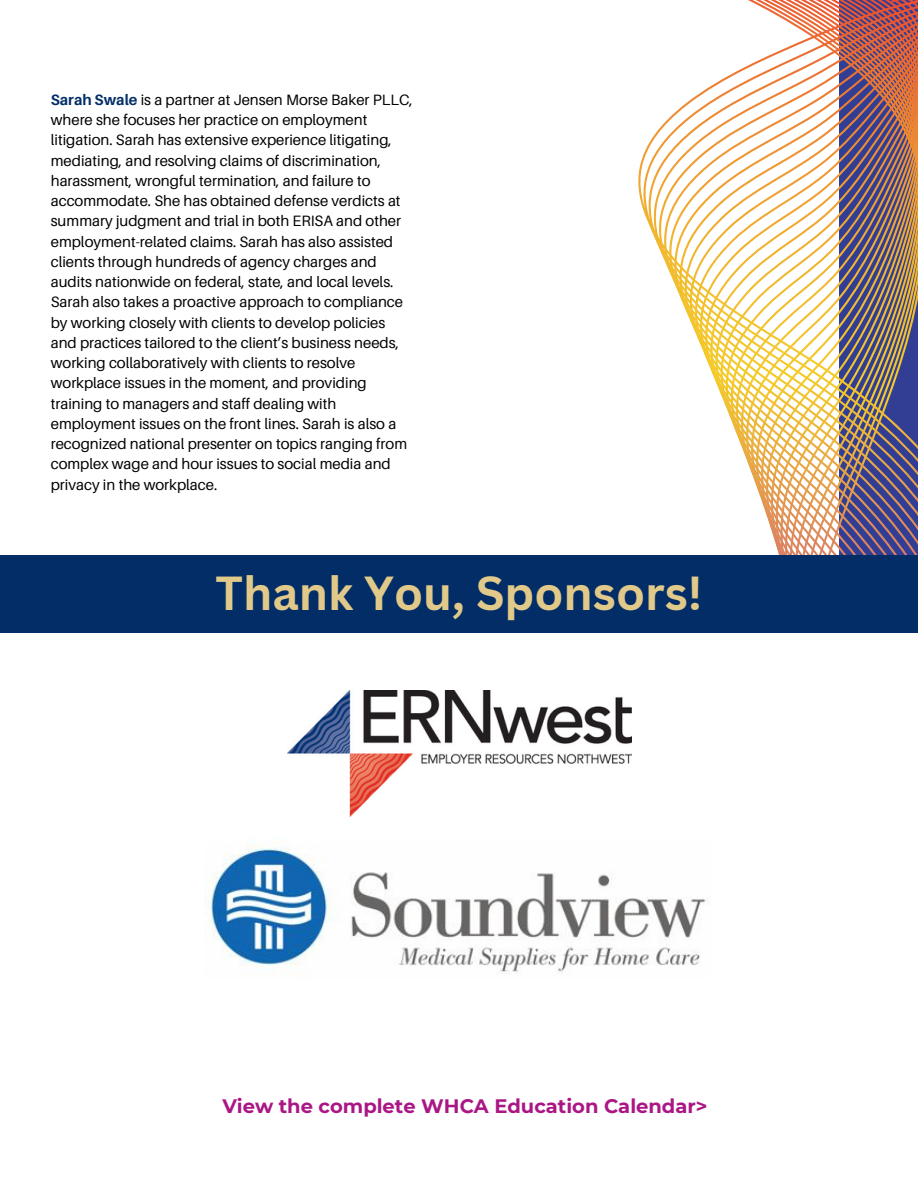
<style>
.page{position:relative;width:918px;height:1188px;background:#fff}
.page>*{position:absolute;margin:0;border:0;box-sizing:border-box;transform-origin:0 0}
.t1{font:700 46.5px "Canva Sans";color:#e1c98a}
.t2{font:700 19.5px "Montserrat";color:#ab1685}
.t3{font:15px/20.2px "Aileron";color:#000}
.s1{font-weight:700;color:#022d66}
</style>
<div class="page">
<svg style="left:638px;top:0;width:280px;height:555px"></svg>
<div style="left:0;top:555px;width:918px;height:78px;background:#022d66"></div>
<img style="left:287px;top:691px;width:344px;height:126px">
<img style="left:208px;top:845px;width:498px;height:128px">
<p class="t3" style="left:51px;top:89px;width:364px"><span class="s1">Sarah Swale</span> is a partner at Jensen Morse Baker PLLC, where she focuses her practice on employment litigation. Sarah has extensive experience litigating, mediating, and resolving claims of discrimination, harassment, wrongful termination, and failure to accommodate. She has obtained defense verdicts at summary judgment and trial in both ERISA and other employment-related claims. Sarah has also assisted clients through hundreds of agency charges and audits nationwide on federal, state, and local levels.<br>Sarah also takes a proactive approach to compliance by working closely with clients to develop policies and practices tailored to the client’s business needs, working collaboratively with clients to resolve workplace issues in the moment, and providing training to managers and staff dealing with employment issues on the front lines. Sarah is also a recognized national presenter on topics ranging from complex wage and hour issues to social media and privacy in the workplace.</p>
<h1 class="t1" style="left:216px;top:561px;width:488px">Thank You, Sponsors!</h1>
<h2 class="t2" style="left:222px;top:1094px;width:487px">View the complete WHCA Education Calendar&gt;</h2>
</div>
